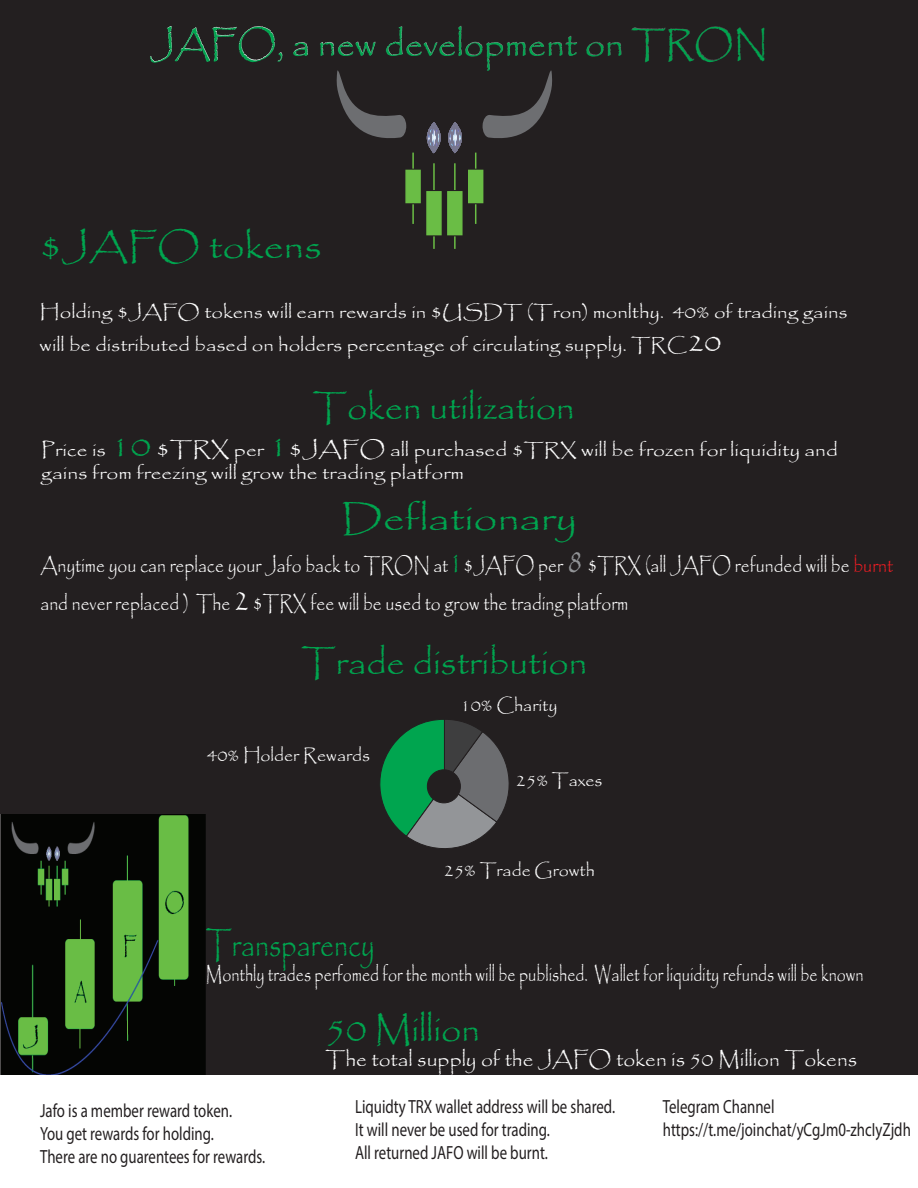
<style>
.page{position:relative;width:918px;height:1188px;background:#231f20}
.page>*{position:absolute;margin:0;border:0;box-sizing:border-box;transform-origin:0 0}
.t1{font:36px "Papyrus";color:#00a54f}
.t2{font:36px "Papyrus";color:#00a54f;scale:.76 1}
.t3{font:36px "Papyrus";color:#00a54f;scale:1.18 1}
.t4{font:36px "Papyrus";color:#00a54f;scale:1.1 1}
.t5{font:21px/37.8px "Papyrus";color:#fff;scale:.83 1}
.t6{font:21px "Papyrus";color:#fff;scale:.76 1}
.t7{font:21px "Papyrus";color:#fff}
.t8{font:19.05px/23px "Myriad Pro";color:#231f20;scale:.78 1}
.t9{font:18.6px/32.4px "Papyrus";color:#fff;scale:1.1 1}
.t10{font:18.6px/22.4px "Papyrus";color:#fff;scale:1.13 1}
.t11{font:18px "Papyrus";color:#fff}
.s1{font-size:27px}
.s2{font-size:31.5px;color:#00a54f}
.s3{font-size:21px}
.s4{font-size:36px;color:#939598}
.s5{color:#ee1d23}
.s6{font-size:31.5px}
</style>
<div class="page">
<svg style="left:150px;top:26px;width:55px;height:36px"></svg>
<svg style="left:213px;top:27px;width:20px;height:34px"></svg>
<svg style="left:239px;top:26px;width:43px;height:35px"></svg>
<svg style="left:294px;top:42px;width:14px;height:14px"></svg>
<svg style="left:587px;top:42px;width:35px;height:14px"></svg>
<svg style="left:632px;top:28px;width:17px;height:33px"></svg>
<svg style="left:669px;top:26px;width:83px;height:35px"></svg>
<div style="left:468px;top:170px;width:15px;height:33px;background:#6abd45"></div>
<div style="left:447px;top:191px;width:16px;height:44px;background:#6abd45;border:2px solid #6abd45"></div>
<div style="left:426px;top:191px;width:16px;height:44px;background:#6abd45;border:2px solid #6abd45"></div>
<div style="left:405px;top:170px;width:16px;height:33px;background:#6abd45;border:2px solid #6abd45"></div>
<hr style="left:412px;top:204px;width:2px;height:20px;background:#6abd45">
<svg style="left:433px;top:236px;width:2px;height:13px"></svg>
<svg style="left:454px;top:236px;width:2px;height:13px"></svg>
<svg style="left:475px;top:204px;width:1px;height:20px"></svg>
<hr style="left:433px;top:163px;width:2px;height:27px;background:#6abd45">
<hr style="left:454px;top:163px;width:2px;height:27px;background:#6abd45">
<svg style="left:320px;top:26px;width:257px;height:143px"></svg>
<img style="left:0;top:814px;width:206px;height:261px">
<svg style="left:380px;top:719px;width:129px;height:129px"></svg>
<div style="left:427px;top:770px;width:33px;height:33px;background:#231f20;border-radius:50%"></div>
<div style="left:427px;top:769px;width:34px;height:34px;border:1px solid #231f20;border-radius:50%"></div>
<div style="left:0;top:1075px;width:918px;height:113px;background:#fff"></div>
<h1 class="t1" style="left:150px;top:22px;width:619px">JAFO, a new development on TRON</h1>
<h1 class="t4" style="left:40px;top:225px;width:258px">$JAFO tokens</h1>
<p class="t9" style="left:40px;top:296px;width:736px">Holding $JAFO tokens will earn rewards in $USDT (Tron) monlthy. 40% of trading gains will be distributed based on holders percentage of circulating supply. TRC<span class="s1">20</span></p>
<h1 class="t1" style="left:313px;top:386px;width:263px">Token utilization</h1>
<p class="t10" style="left:41px;top:439px;width:706px">Price is <span class="s2">10</span> <span class="s3">$TRX</span> per <span class="s2">1</span><span class="s3">$JAFO</span> all purchased $TRX will be frozen for liquidity and gains from freezing will grow the trading platform</p>
<h1 class="t3" style="left:341px;top:496px;width:201px">Deflationary</h1>
<p class="t5" style="left:41px;top:546px;width:1029px">Anytime you can replace your Jafo back to TRON at<span class="s2">1</span>$JAFO per <span class="s4">8</span> $TRX (all JAFO refunded will be <span class="s5">burnt </span>and never replaced ) The <span class="s6">2</span> $TRX fee will be used to grow the trading platform</p>
<h1 class="t1" style="left:302px;top:641px;width:287px">Trade distribution</h1>
<p class="t11" style="left:461px;top:695px;width:98px">10% Charity</p>
<p class="t11" style="left:207px;top:744px;width:164px">40% Holder Rewards</p>
<p class="t11" style="left:516px;top:770px;width:88px">25% Taxes</p>
<p class="t11" style="left:444px;top:859px;width:152px">25% Trade Growth</p>
<h1 class="t2" style="left:206px;top:923px;width:223px">Transparency</h1>
<p class="t6" style="left:206px;top:962px;width:867px">Monthly trades perfomed for the month will be published. Wallet for liquidity refunds will be known</p>
<h1 class="t1" style="left:325px;top:1008px;width:156px">50 Million</h1>
<p class="t7" style="left:325px;top:1047px;width:533px">The total supply of the JAFO token is 50 Million Tokens</p>
<p class="t8" style="left:40px;top:1099px;width:290px">Jafo is a member reward token.<br>You get rewards for holding.<br>There are no guarentees for rewards.</p>
<p class="t8" style="left:355px;top:1095px;width:335px">Liquidty TRX wallet address will be shared.<br>It will never be used for trading.<br>All returned JAFO will be burnt.</p>
<p class="t8" style="left:663px;top:1095px;width:320px">Telegram Channel https://t.me/joinchat/yCgJm0-zhcIyZjdh</p>
</div>
